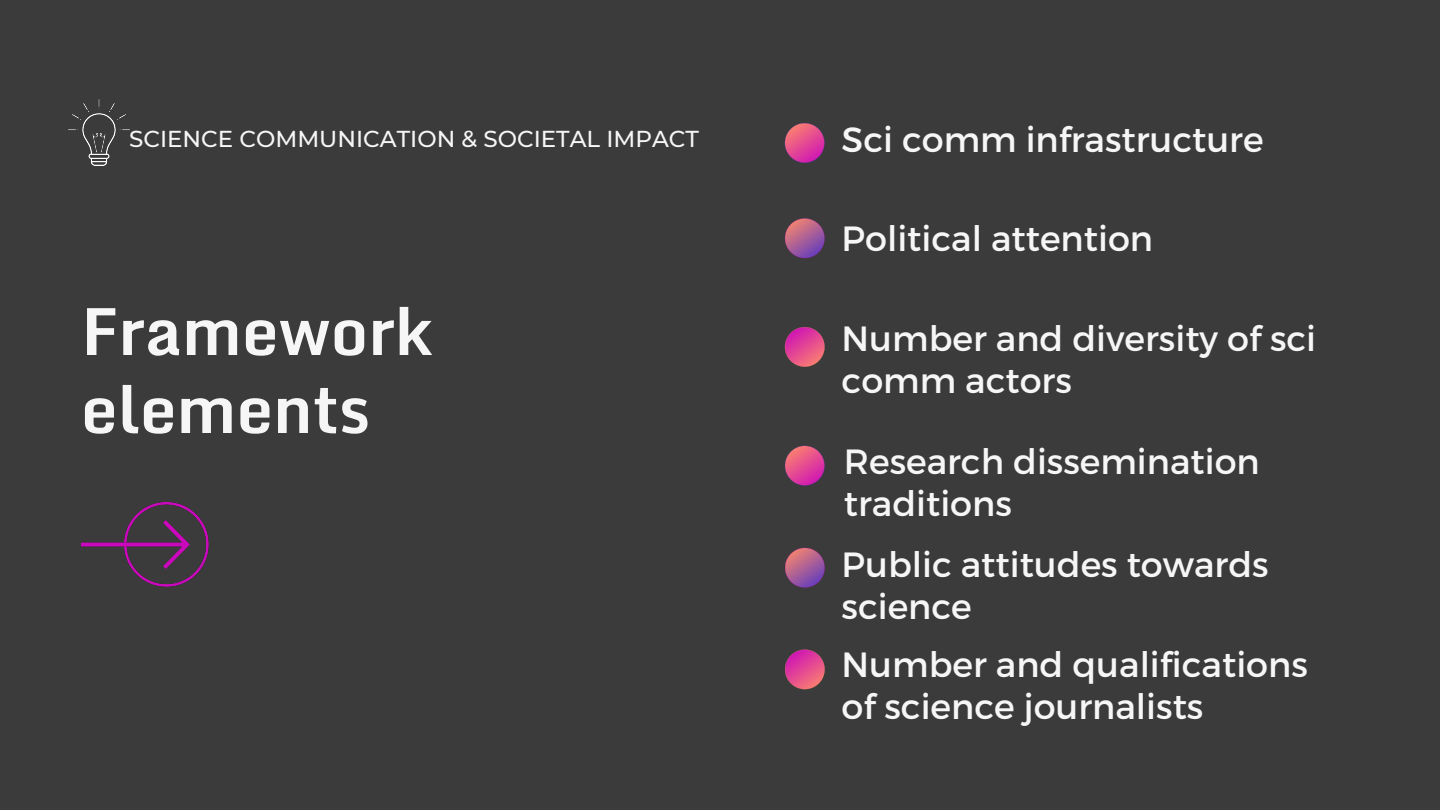
<style>
.page{position:relative;width:1440px;height:810px;background:#3b3b3b}
.page>*{position:absolute;margin:0;border:0;box-sizing:border-box;transform-origin:0 0}
.t1{font:700 65px/78px "Monda";color:#f6f6f6}
.t2{font:35px/42px "Montserrat";color:#f6f6f6}
.t3{font:500 23px "Montserrat";color:#f6f6f6}
</style>
<div class="page">
<img style="left:131px;top:502px;width:78px;height:84px">
<img style="left:81px;top:520px;width:108px;height:48px">
<svg style="left:785px;top:123px;width:40px;height:40px"></svg>
<svg style="left:785px;top:218px;width:40px;height:40px"></svg>
<svg style="left:785px;top:327px;width:40px;height:40px"></svg>
<img style="left:69px;top:99px;width:60px;height:66px">
<svg style="left:785px;top:446px;width:40px;height:39px"></svg>
<svg style="left:785px;top:548px;width:40px;height:40px"></svg>
<svg style="left:785px;top:650px;width:40px;height:39px"></svg>
<p class="t3" style="left:129px;top:125px;width:571px">SCIENCE COMMUNICATION &amp; SOCIETAL IMPACT</p>
<h1 class="t1" style="left:81px;top:291px;width:353px">Framework elements</h1>
<p class="t2" style="left:842px;top:116px;width:424px">Sci comm infrastructure</p>
<p class="t2" style="left:842px;top:216px;width:313px">Political attention</p>
<p class="t2" style="left:842px;top:316px;width:476px">Number and diversity of sci comm actors</p>
<p class="t2" style="left:844px;top:439px;width:418px">Research dissemination traditions</p>
<p class="t2" style="left:842px;top:542px;width:429px">Public attitudes towards science</p>
<p class="t2" style="left:842px;top:642px;width:468px">Number and qualifications of science journalists</p>
</div>
